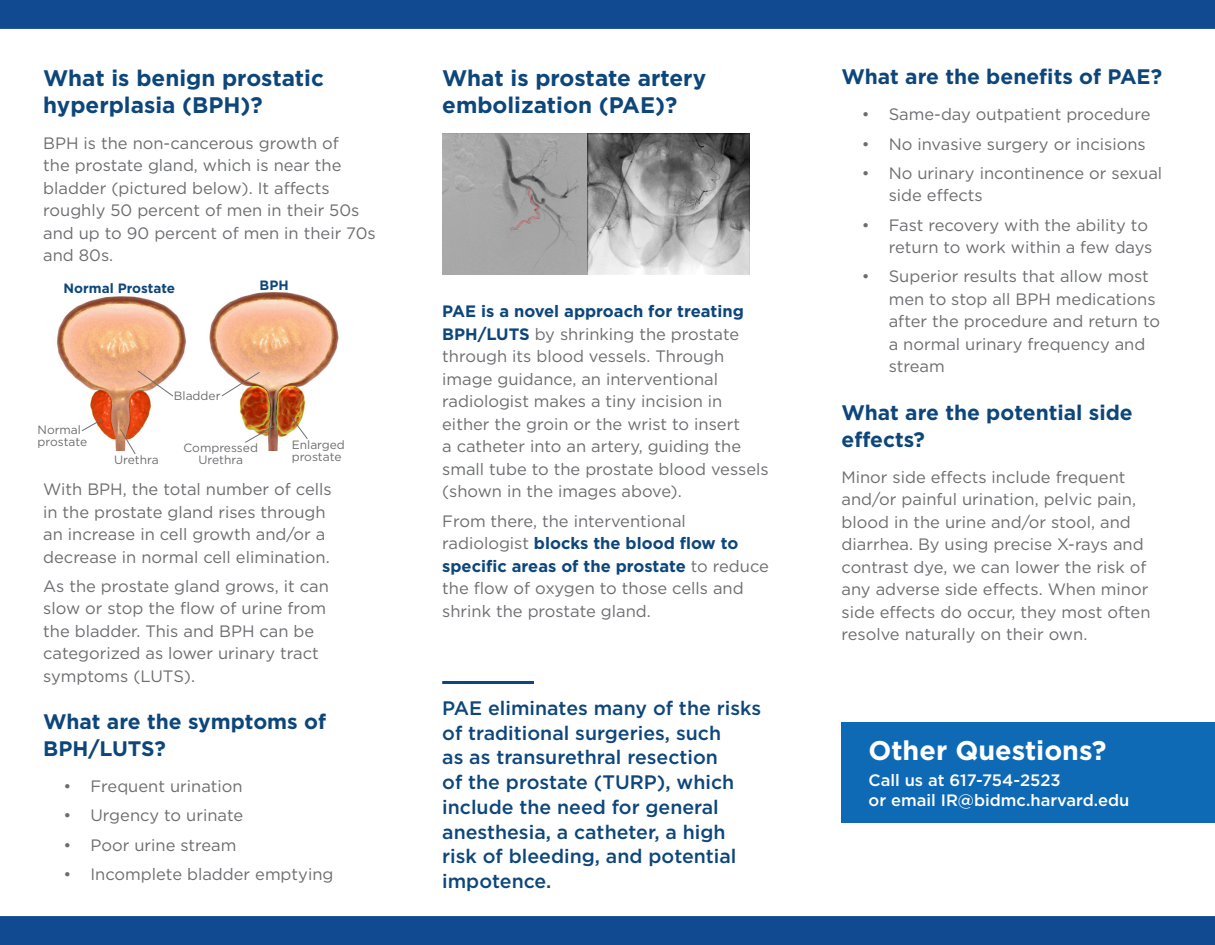
<style>
.page{position:relative;width:1215px;height:945px;background:#fff}
.page>*{position:absolute;margin:0;border:0;box-sizing:border-box;transform-origin:0 0}
.t1{font:700 27px "Gotham";color:#fff}
.t2{font:700 22.5px/27px "Gotham";color:#0d467b}
.t3{font:700 21px/27px "Gotham";color:#0d467b}
.t4{font:500 19.5px/24.8px "Gotham";color:#0d467b}
.t5{font:16.5px/22.5px "Gotham";color:#6c6d70}
.t6{font:500 16.5px/19.8px "Gotham";color:#fff}
.t7{font:700 13.5px "Gotham";color:#0d467b}
.t8{font:12px/12.5px "Gotham";color:#6c6d70}
.s1{font-weight:700;color:#0d467b}
</style>
<div class="page">
<img style="left:57px;top:292px;width:282px;height:159px">
<svg style="left:81px;top:419px;width:22px;height:12px"></svg>
<svg style="left:291px;top:417px;width:17px;height:22px"></svg>
<svg style="left:138px;top:371px;width:36px;height:26px"></svg>
<svg style="left:221px;top:372px;width:39px;height:24px"></svg>
<svg style="left:120px;top:429px;width:16px;height:25px"></svg>
<svg style="left:245px;top:425px;width:30px;height:18px"></svg>
<div style="left:842px;top:722px;width:373px;height:100px;background:#0f6ab5"></div>
<img style="left:443px;top:133px;width:306px;height:141px">
<hr style="left:442px;top:681px;width:92px;height:3px;background:#0d467b">
<div style="left:1px;top:1px;width:1213px;height:27px;background:#124a92"></div>
<div style="left:0;top:0;width:1215px;height:29px;border:2px solid #124a92"></div>
<div style="left:1px;top:917px;width:1213px;height:27px;background:#124a92"></div>
<div style="left:0;top:916px;width:1215px;height:29px;border:2px solid #124a92"></div>
<p class="t2" style="left:43px;top:64px;width:282px">What is benign prostatic hyperplasia (BPH)?</p>
<p class="t5" style="left:43px;top:131px;width:334px">BPH is the non-cancerous growth of<br>the prostate gland, which is near the bladder (pictured below). It affects roughly 50 percent of men in their 50s and up to 90 percent of men in their 70s and 80s.</p>
<p class="t7" style="left:64px;top:279px;width:113px">Normal Prostate</p>
<p class="t7" style="left:260px;top:276px;width:31px">BPH</p>
<p class="t8" style="left:38px;top:423px;width:51px">Normal prostate</p>
<p class="t8" style="left:114px;top:453px;width:46px">Urethra</p>
<p class="t8" style="left:174px;top:389px;width:48px">Bladder</p>
<p class="t8" style="left:184px;top:441px;width:76px">Compressed</p>
<p class="t8" style="left:198px;top:453px;width:46px">Urethra</p>
<p class="t8" style="left:292px;top:438px;width:55px">Enlarged prostate</p>
<p class="t5" style="left:43px;top:478px;width:290px">With BPH, the total number of cells in the prostate gland rises through an increase in cell growth and/or a decrease in normal cell elimination.</p>
<p class="t5" style="left:43px;top:574px;width:287px">As the prostate gland grows, it can slow or stop the flow of urine from the bladder. This and BPH can be categorized as lower urinary tract symptoms (LUTS).</p>
<p class="t3" style="left:43px;top:708px;width:284px">What are the symptoms of<br>BPH/LUTS?</p>
<p class="t5" style="left:63px;top:775px;width:181px">• Frequent urination</p>
<p class="t5" style="left:63px;top:804px;width:181px">• Urgency to urinate</p>
<p class="t5" style="left:63px;top:833px;width:174px">• Poor urine stream</p>
<p class="t5" style="left:63px;top:862px;width:272px">• Incomplete bladder emptying</p>
<p class="t2" style="left:442px;top:64px;width:265px">What is prostate artery embolization (PAE)?</p>
<p class="t5" style="left:442px;top:300px;width:328px"><span class="s1">PAE is a novel approach for treating BPH/LUTS</span> by shrinking the prostate through its blood vessels. Through image guidance, an interventional radiologist makes a tiny incision in either the groin or the wrist to insert<br>a catheter into an artery, guiding the small tube to the prostate blood vessels (shown in the images above).</p>
<p class="t5" style="left:442px;top:509px;width:328px">From there, the interventional radiologist <span class="s1">blocks the blood flow to specific areas of the prostate</span> to reduce the flow of oxygen to those cells and shrink the prostate gland.</p>
<p class="t4" style="left:442px;top:695px;width:320px">PAE eliminates many of the risks of traditional surgeries, such<br>as as transurethral resection<br>of the prostate (TURP), which include the need for general anesthesia, a catheter, a high risk of bleeding, and potential impotence.</p>
<p class="t3" style="left:842px;top:63px;width:322px">What are the benefits of PAE?</p>
<p class="t5" style="left:862px;top:103px;width:290px">• Same-day outpatient procedure</p>
<p class="t5" style="left:862px;top:132px;width:286px">• No invasive surgery or incisions</p>
<p class="t5" style="left:889px;top:161px;width:275px;text-indent:-27px">• No urinary incontinence or sexual side effects</p>
<p class="t5" style="left:862px;top:213px;width:292px;text-align:right">• Fast recovery with the ability to return to work within a few days</p>
<p class="t5" style="left:889px;top:265px;width:273px;text-indent:-27px">• Superior results that allow most men to stop all BPH medications after the procedure and return to a normal urinary frequency and stream</p>
<p class="t3" style="left:842px;top:399px;width:293px">What are the potential side effects?</p>
<p class="t5" style="left:842px;top:465px;width:311px">Minor side effects include frequent and/or painful urination, pelvic pain, blood in the urine and/or stool, and diarrhea. By using precise X-rays and contrast dye, we can lower the risk of any adverse side effects. When minor side effects do occur, they most often resolve naturally on their own.</p>
<p class="t1" style="left:868px;top:732px;width:239px">Other Questions?</p>
<p class="t6" style="left:868px;top:770px;width:262px">Call us at 617-754-2523<br>or email IR@bidmc.harvard.edu</p>
</div>
